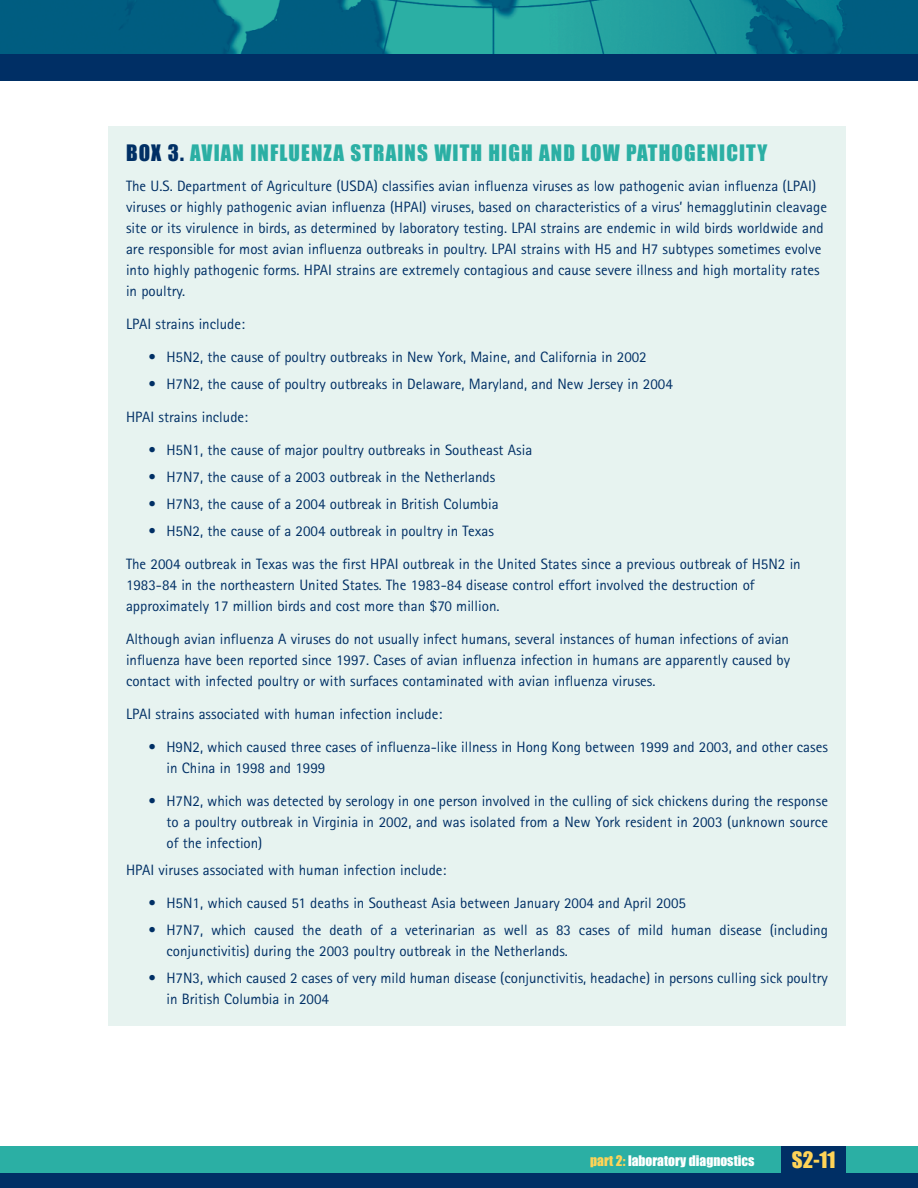
<style>
.page{position:relative;width:918px;height:1188px;background:#fff}
.page>*{position:absolute;margin:0;border:0;box-sizing:border-box;transform-origin:0 0}
.t1{font:21px "Impact";letter-spacing:.055em;color:#2bafa4}
.t2{font:21px "Impact";color:#ffd457}
.t3{font:15px/21px "Rotis Sans Serif";color:#002f65}
.t4{font:13.5px "Impact";color:#fff}
.s1{color:#002f65}
.s2{color:#ffd457}
</style>
<div class="page">
<div style="left:0;top:1173px;width:918px;height:15px;background:#002f65"></div>
<div style="left:0;top:1146px;width:918px;height:27px;background:#2bafa4"></div>
<div style="left:781px;top:1146px;width:65px;height:29px;background:#002f65"></div>
<img style="left:0;top:0;width:918px;height:54px">
<div style="left:0;top:54px;width:918px;height:27px;background:#002f65"></div>
<div style="left:108px;top:126px;width:738px;height:900px;background:#e7f3f0"></div>
<h1 class="t1" style="left:126px;top:146px;width:643px"><span class="s1">BOX 3.</span> AVIAN INFLUENZA STRAINS WITH HIGH AND LOW PATHOGENICITY</h1>
<p class="t3" style="left:126px;top:177px;width:703px">The U.S. Department of Agriculture (USDA) classifies avian influenza viruses as low pathogenic avian influenza (LPAI) viruses or highly pathogenic avian influenza (HPAI) viruses, based on characteristics of a virus’ hemagglutinin cleavage site or its virulence in birds, as determined by laboratory testing. LPAI strains are endemic in wild birds worldwide and are responsible for most avian influenza outbreaks in poultry. LPAI strains with H5 and H7 subtypes sometimes evolve into highly pathogenic forms. HPAI strains are extremely contagious and cause severe illness and high mortality rates in poultry.</p>
<p class="t3" style="left:126px;top:315px;width:121px">LPAI strains include:</p>
<p class="t3" style="left:148px;top:348px;width:500px">• H5N2, the cause of poultry outbreaks in New York, Maine, and California in 2002</p>
<p class="t3" style="left:148px;top:375px;width:526px">• H7N2, the cause of poultry outbreaks in Delaware, Maryland, and New Jersey in 2004</p>
<p class="t3" style="left:126px;top:408px;width:124px">HPAI strains include:</p>
<p class="t3" style="left:148px;top:441px;width:385px">• H5N1, the cause of major poultry outbreaks in Southeast Asia</p>
<p class="t3" style="left:148px;top:468px;width:348px">• H7N7, the cause of a 2003 outbreak in the Netherlands</p>
<p class="t3" style="left:148px;top:495px;width:352px">• H7N3, the cause of a 2004 outbreak in British Columbia</p>
<p class="t3" style="left:148px;top:522px;width:347px">• H5N2, the cause of a 2004 outbreak in poultry in Texas</p>
<p class="t3" style="left:126px;top:555px;width:676px">The 2004 outbreak in Texas was the first HPAI outbreak in the United States since a previous outbreak of H5N2 in<br>1983-84 in the northeastern United States. The 1983-84 disease control effort involved the destruction of approximately 17 million birds and cost more than $70 million.</p>
<p class="t3" style="left:126px;top:630px;width:666px;text-align:justify">Although avian influenza A viruses do not usually infect humans, several instances of human infections of avian influenza have been reported since 1997. Cases of avian influenza infection in humans are apparently caused by contact with infected poultry or with surfaces contaminated with avian influenza viruses.</p>
<p class="t3" style="left:126px;top:705px;width:318px">LPAI strains associated with human infection include:</p>
<p class="t3" style="left:166px;top:738px;width:663px;text-indent:-18px">• H9N2, which caused three cases of influenza-like illness in Hong Kong between 1999 and 2003, and other cases in China in 1998 and 1999</p>
<p class="t3" style="left:166px;top:792px;width:663px;text-align:justify;text-indent:-18px">• H7N2, which was detected by serology in one person involved in the culling of sick chickens during the response to a poultry outbreak in Virginia in 2002, and was isolated from a New York resident in 2003 (unknown source of the infection)</p>
<p class="t3" style="left:126px;top:861px;width:322px">HPAI viruses associated with human infection include:</p>
<p class="t3" style="left:148px;top:894px;width:539px">• H5N1, which caused 51 deaths in Southeast Asia between January 2004 and April 2005</p>
<p class="t3" style="left:166px;top:921px;width:663px;text-indent:-18px">• H7N7, which caused the death of a veterinarian as well as 83 cases of mild human disease (including conjunctivitis) during the 2003 poultry outbreak in the Netherlands.</p>
<p class="t3" style="left:166px;top:969px;width:663px;text-indent:-18px">• H7N3, which caused 2 cases of very mild human disease (conjunctivitis, headache) in persons culling sick poultry in British Columbia in 2004</p>
<p class="t4" style="left:590px;top:1157px;width:166px"><span class="s2">part 2:</span> laboratory diagnostics</p>
<h1 class="t2" style="left:792px;top:1153px;width:45px">S2-11</h1>
</div>
